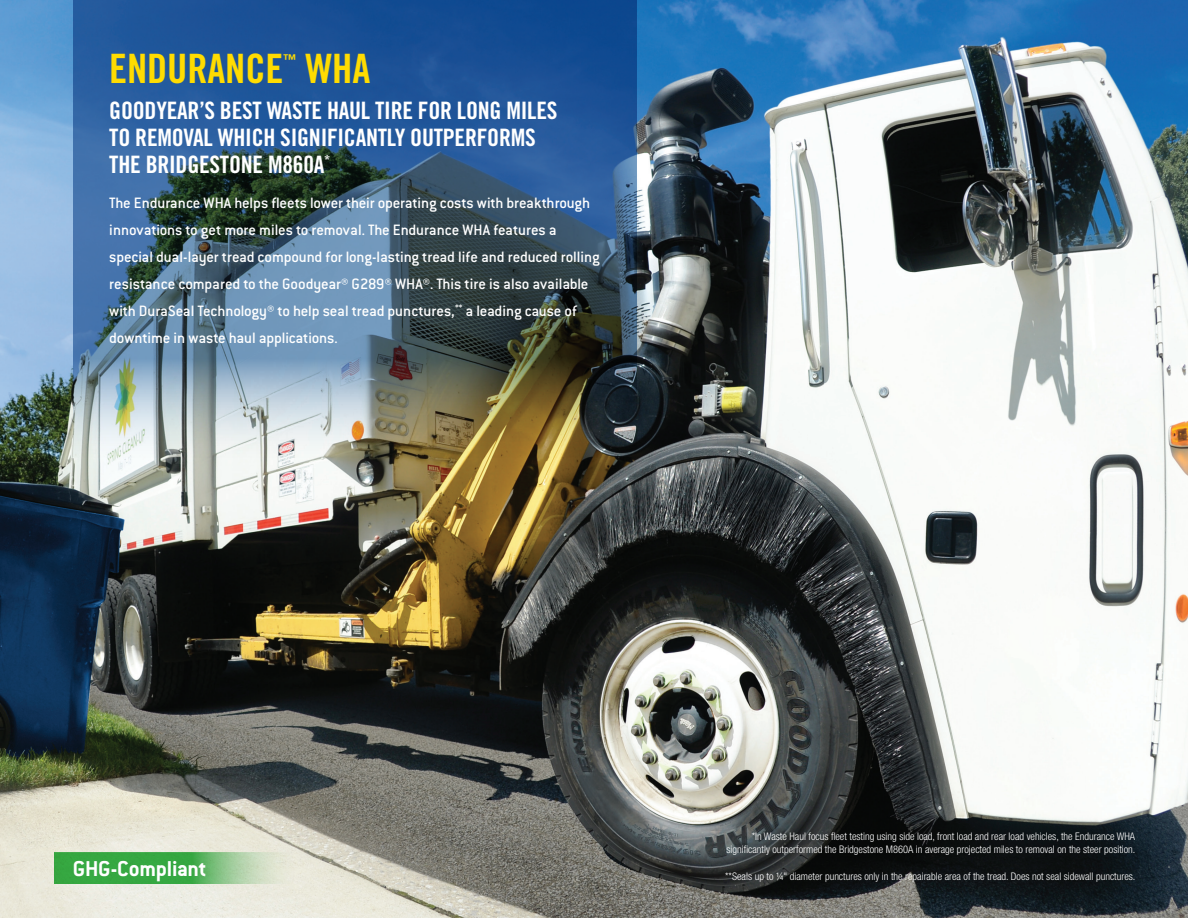
<style>
.page{position:relative;width:1188px;height:918px;background:#fff}
.page>*{position:absolute;margin:0;border:0;box-sizing:border-box;transform-origin:0 0}
.Headlines{font:40.5px "Trade Gothic LT Std Bd Cn 20";letter-spacing:-.005em;color:#ffdc01}
.Headlines-2{font:24px/27px "Trade Gothic LT Std Bd Cn 20";letter-spacing:-.01em;color:#fff}
.copy{font:700 23.55px "Conduit ITC Std";letter-spacing:-.01em;color:#fff}
.Headlines-3{font:500 16.5px/27px "Conduit ITC Std";letter-spacing:-.01em;color:#fff}
.Headlines-4{font:13.5px "Trade Gothic LT Std Bd Cn 20";color:#ffdc01}
.t1{font:300 condensed 10.5px/12.6px "Helvetica Neue LT Std";color:#fff;text-align:right}
</style>
<div class="page">
<img style="left:0;top:0;width:1188px;height:918px">
<img style="left:73px;top:0;width:564px;height:468px">
<svg style="left:54px;top:853px;width:246px;height:31px;fill:#36a943"></svg>
<p class="Headlines" style="left:109px;top:44px;width:176px">ENDURANCE</p>
<p class="Headlines-4" style="left:283px;top:51px;width:15px">™</p>
<p class="Headlines" style="left:305px;top:44px;width:66px">WHA</p>
<p class="Headlines-2" style="left:109px;top:97px;width:450px">GOODYEAR’S BEST WASTE HAUL TIRE FOR LONG MILES<br>TO REMOVAL WHICH SIGNIFICANTLY OUTPERFORMS<br>THE BRIDGESTONE M860A<sup>*</sup></p>
<p class="Headlines-3" style="left:109px;top:189px;width:492px">The Endurance WHA helps fleets lower their operating costs with breakthrough innovations to get more miles to removal. The Endurance WHA features a special dual-layer tread compound for long-lasting tread life and reduced rolling resistance compared to the Goodyear® G289® WHA®. This tire is also available with DuraSeal Technology® to help seal tread punctures,<sup>**</sup> a leading cause of downtime in waste haul applications.</p>
<p class="copy" style="left:73px;top:854px;width:135px">GHG-Compliant</p>
<p class="t1" style="left:726px;top:830px;width:410px">*In Waste Haul focus fleet testing using side load, front load and rear load vehicles, the Endurance WHA significantly outperformed the Bridgestone M860A in average projected miles to removal on the steer position.</p>
<p class="t1" style="left:725px;top:870px;width:412px">**Seals up to ¼" diameter punctures only in the repairable area of the tread. Does not seal sidewall punctures.</p>
</div>
